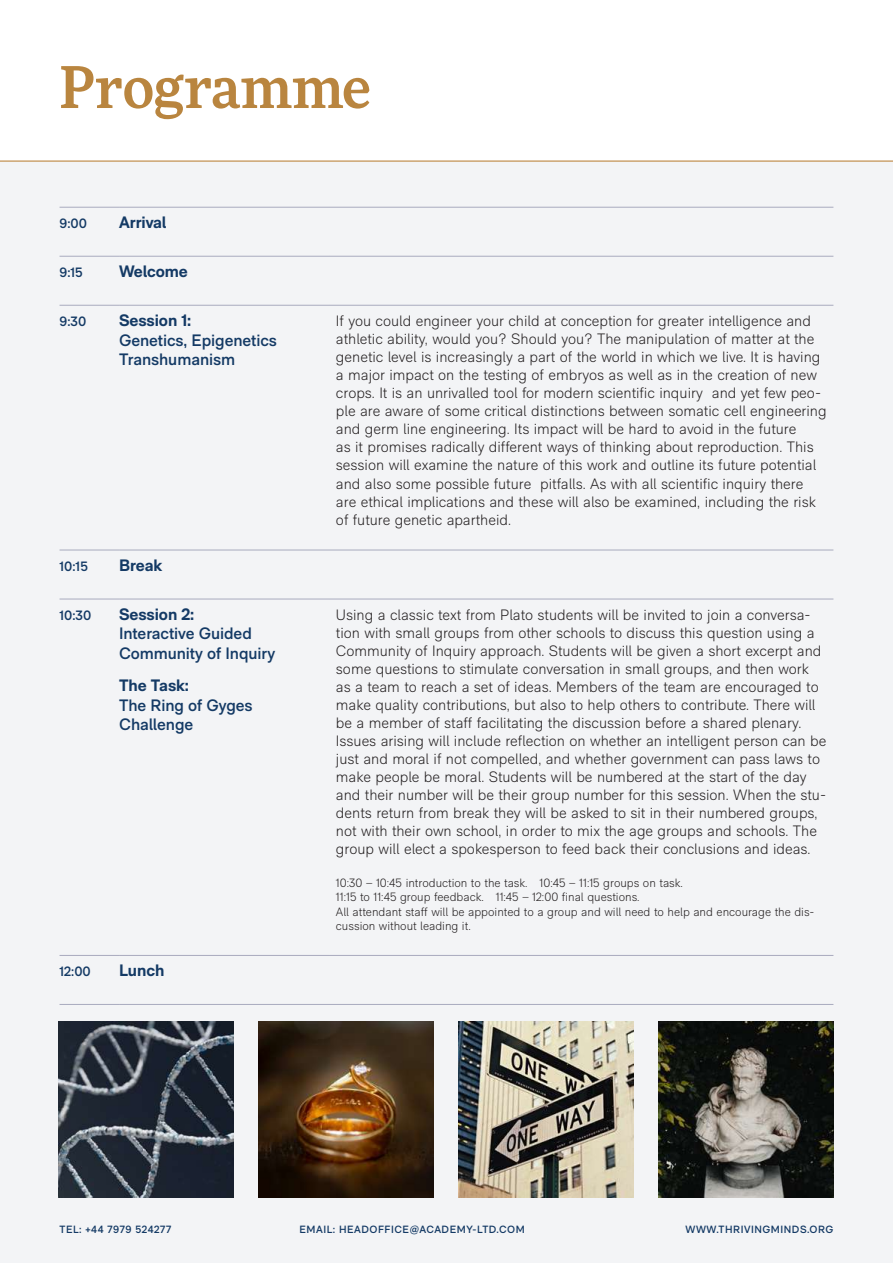
<style>
.page{position:relative;width:893px;height:1263px;background:#fff}
.page>*{position:absolute;margin:0;border:0;box-sizing:border-box;transform-origin:0 0}
.t1{font:500 57px "More Pro";letter-spacing:-.015em;color:#b9853f}
.t2{font:600 16.5px/19.5px "RM Neue";letter-spacing:-.005em;color:#143a65}
.t3{font:700 16.5px "RM Neue";letter-spacing:-.005em;color:#143a65}
.t4{font:300 15px/18px "RM Neue";color:#231f20}
.t5{font:600 13.5px "RM Neue";color:#143a65}
.t6{font:300 12px/14.4px "RM Neue";color:#231f20}
.t7{font:600 10.5px "RM Neue";letter-spacing:.05em;color:#143a65}
</style>
<div class="page">
<div style="left:0;top:161px;width:893px;height:1102px;background:#f3f4f6"></div>
<img style="left:58px;top:1022px;width:176px;height:175px">
<img style="left:258px;top:1022px;width:176px;height:175px">
<img style="left:458px;top:1022px;width:175px;height:175px">
<hr style="left:0;top:160px;width:893px;height:2px;background:#cca370">
<hr style="left:60px;top:207px;width:59px;height:1px;background:#a8aabe">
<hr style="left:119px;top:207px;width:211px;height:1px;background:#a8aabe">
<hr style="left:330px;top:207px;width:503px;height:1px;background:#a8aabe">
<hr style="left:60px;top:256px;width:59px;height:1px;background:#a8aabe">
<hr style="left:119px;top:256px;width:211px;height:1px;background:#a8aabe">
<hr style="left:330px;top:256px;width:503px;height:1px;background:#a8aabe">
<hr style="left:60px;top:305px;width:59px;height:1px;background:#a8aabe">
<hr style="left:119px;top:305px;width:211px;height:1px;background:#a8aabe">
<hr style="left:330px;top:305px;width:503px;height:1px;background:#a8aabe">
<hr style="left:60px;top:550px;width:59px;height:1px;background:#a8aabe">
<hr style="left:119px;top:550px;width:211px;height:1px;background:#a8aabe">
<hr style="left:330px;top:550px;width:503px;height:1px;background:#a8aabe">
<hr style="left:60px;top:599px;width:59px;height:1px;background:#a8aabe">
<hr style="left:119px;top:599px;width:211px;height:1px;background:#a8aabe">
<hr style="left:330px;top:599px;width:503px;height:1px;background:#a8aabe">
<hr style="left:60px;top:955px;width:59px;height:1px;background:#a8aabe">
<hr style="left:119px;top:955px;width:211px;height:1px;background:#a8aabe">
<hr style="left:330px;top:955px;width:503px;height:1px;background:#a8aabe">
<hr style="left:60px;top:1004px;width:59px;height:1px;background:#a8aabe">
<hr style="left:119px;top:1004px;width:211px;height:1px;background:#a8aabe">
<hr style="left:330px;top:1004px;width:503px;height:1px;background:#a8aabe">
<img style="left:658px;top:1022px;width:175px;height:175px">
<h1 class="t1" style="left:60px;top:46px;width:313px">Programme</h1>
<p class="t5" style="left:60px;top:215px;width:29px">9:00</p>
<p class="t3" style="left:119px;top:212px;width:49px">Arrival</p>
<p class="t5" style="left:60px;top:264px;width:25px">9:15</p>
<p class="t3" style="left:119px;top:261px;width:70px">Welcome</p>
<p class="t5" style="left:60px;top:313px;width:28px">9:30</p>
<p class="t3" style="left:119px;top:310px;width:74px">Session 1:</p>
<p class="t2" style="left:119px;top:330px;width:159px">Genetics, Epigenetics<br>Transhumanism</p>
<p class="t5" style="left:60px;top:558px;width:30px">10:15</p>
<p class="t3" style="left:119px;top:555px;width:45px">Break</p>
<p class="t5" style="left:60px;top:607px;width:33px">10:30</p>
<p class="t3" style="left:119px;top:604px;width:77px">Session 2:</p>
<p class="t2" style="left:119px;top:624px;width:158px">Interactive Guided<br>Community of Inquiry</p>
<p class="t3" style="left:119px;top:675px;width:71px">The Task:</p>
<p class="t2" style="left:119px;top:695px;width:135px">The Ring of Gyges<br>Challenge</p>
<p class="t5" style="left:60px;top:963px;width:33px">12:00</p>
<p class="t3" style="left:119px;top:960px;width:47px">Lunch</p>
<p class="t4" style="left:336px;top:312px;width:492px">If you could engineer your child at conception for greater intelligence and athletic ability, would you? Should you? The manipulation of matter at the genetic level is increasingly a part of the world in which we live. It is having a major impact on the testing of embryos as well as in the creation of new crops. It is an unrivalled tool for modern scientific inquiry and yet few peo&shy;ple are aware of some critical distinctions between somatic cell engineering and germ line engineering. Its impact will be hard to avoid in the future<br>as it promises radically different ways of thinking about reproduction. This session will examine the nature of this work and outline its future potential and also some possible future pitfalls. As with all scientific inquiry there are ethical implications and these will also be examined, including the risk of future genetic apartheid.</p>
<p class="t4" style="left:336px;top:606px;width:492px">Using a classic text from Plato students will be invited to join a conversa&shy;tion with small groups from other schools to discuss this question using a Community of Inquiry approach. Students will be given a short excerpt and some questions to stimulate conversation in small groups, and then work as a team to reach a set of ideas. Members of the team are encouraged to make quality contributions, but also to help others to contribute. There will be a member of staff facilitating the discussion before a shared plenary.<br>Issues arising will include reflection on whether an intelligent person can be just and moral if not compelled, and whether government can pass laws to make people be moral. Students will be numbered at the start of the day and their number will be their group number for this session. When the stu&shy;dents return from break they will be asked to sit in their numbered groups, not with their own school, in order to mix the age groups and schools. The group will elect a spokesperson to feed back their conclusions and ideas.</p>
<p class="t6" style="left:336px;top:875px;width:480px">10:30 – 10:45 introduction to the task. 10:45 – 11:15 groups on task.<br>11:15 to 11:45 group feedback. 11:45 – 12:00 final questions.<br>All attendant staff will be appointed to a group and will need to help and encourage the dis&shy;cussion without leading it.</p>
<p class="t7" style="left:60px;top:1223px;width:113px">TEL: +44 7979 524277</p>
<p class="t7" style="left:300px;top:1223px;width:227px">EMAIL: HEADOFFICE@ACADEMY-LTD.COM</p>
<p class="t7" style="left:685px;top:1223px;width:149px">WWW.THRIVINGMINDS.ORG</p>
</div>
